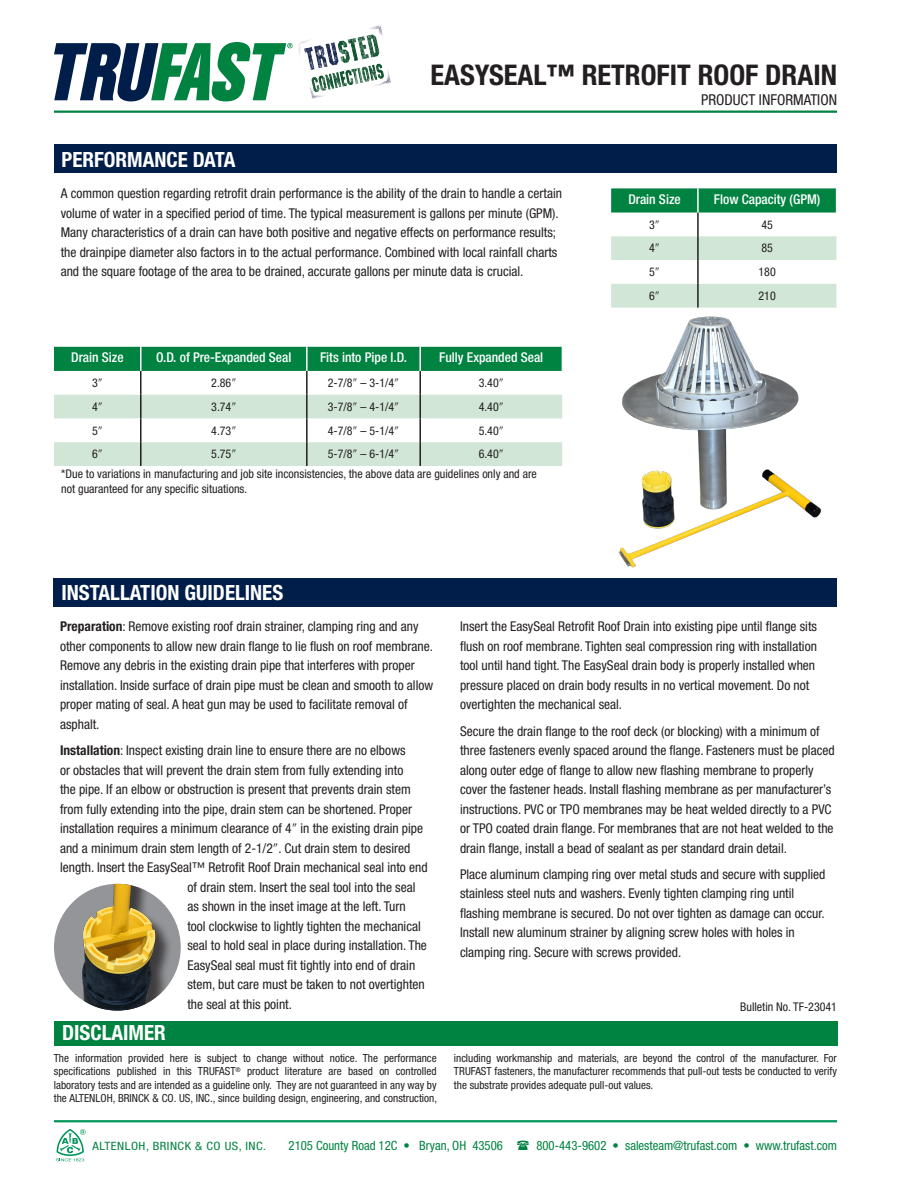
<style>
.page{position:relative;width:918px;height:1188px;background:#fff}
.page>*{position:absolute;margin:0;border:0;box-sizing:border-box;transform-origin:0 0}
.t1{font:700 condensed 28.5px "Helvetica Neue LT Pro";color:#231f20}
.t2{font:700 condensed 21px "Helvetica Neue LT Pro";color:#fff}
.t3{font:condensed 15px "Helvetica Neue LT Pro";color:#231f20}
.t4{font:condensed 13.5px/19.5px "Helvetica Neue LT Pro";color:#231f20}
.t5{font:500 condensed 13.5px "Helvetica Neue LT Pro";color:#fff}
.t6{font:condensed 12.75px "Helvetica Neue LT Pro";color:#008240}
.t7{font:condensed 12px/15px "Helvetica Neue LT Pro";color:#231f20}
.t8{font:condensed 11.55px "Helvetica Neue LT Pro";letter-spacing:.04em;color:#008240;scale:1.11 1}
.t9{font:condensed 11.1px/13.5px "Helvetica Neue LT Pro";color:#231f20;text-align:justify}
.s1{font-weight:700}
</style>
<div class="page">
<svg style="left:54px;top:42px;width:239px;height:59px"></svg>
<hr style="left:54px;top:111px;width:783px;height:2px;background:#008240">
<img style="left:298px;top:25px;width:93px;height:74px">
<hr style="left:54px;top:1120px;width:783px;height:2px;background:#009559">
<svg style="left:56px;top:1129px;width:30px;height:32px"></svg>
<div style="left:54px;top:145px;width:783px;height:28px;background:#001e49"></div>
<div style="left:55px;top:1021px;width:783px;height:25px;background:#008240"></div>
<div style="left:54px;top:578px;width:783px;height:29px;background:#001e49"></div>
<hr style="left:140px;top:371px;width:2px;height:24px;background:#231f20">
<hr style="left:306px;top:371px;width:2px;height:24px;background:#231f20">
<hr style="left:419px;top:371px;width:2px;height:24px;background:#231f20">
<div style="left:54px;top:347px;width:509px;height:24px;background:#008240"></div>
<hr style="left:697px;top:213px;width:2px;height:23px;background:#231f20">
<svg style="left:611px;top:188px;width:226px;height:25px;background:#0b8748"></svg>
<div style="left:54px;top:884px;width:127px;height:127px;background:#939598;border-radius:50%"></div>
<div style="left:84px;top:884px;width:89px;height:127px;background:#231f20;opacity:.75"></div>
<img style="left:76px;top:884px;width:83px;height:127px">
<img style="left:618px;top:316px;width:204px;height:252px">
<svg style="left:54px;top:395px;width:508px;height:71px"></svg>
<svg style="left:611px;top:236px;width:225px;height:72px"></svg>
<p class="t2" style="left:62px;top:146px;width:175px">PERFORMANCE DATA</p>
<p class="t1" style="left:430px;top:57px;width:408px">EASYSEAL™ RETROFIT ROOF DRAIN</p>
<p class="t3" style="left:701px;top:91px;width:137px">PRODUCT INFORMATION</p>
<p class="t4" style="left:61px;top:183px;width:503px">A common question regarding retrofit drain performance is the ability of the drain to handle a certain volume of water in a specified period of time. The typical measurement is gallons per minute (GPM).<br>Many characteristics of a drain can have both positive and negative effects on performance results; the drainpipe diameter also factors in to the actual performance. Combined with local rainfall charts and the square footage of the area to be drained, accurate gallons per minute data is crucial.</p>
<p class="t5" style="left:71px;top:350px;width:54px">Drain Size</p>
<p class="t5" style="left:156px;top:350px;width:137px">O.D. of Pre-Expanded Seal</p>
<p class="t5" style="left:320px;top:350px;width:88px">Fits into Pipe I.D.</p>
<p class="t5" style="left:439px;top:350px;width:106px">Fully Expanded Seal</p>
<p class="t7" style="left:92px;top:375px;width:7px">3</p>
<p class="t7" style="left:211px;top:375px;width:22px">2.86</p>
<p class="t7" style="left:328px;top:375px;width:68px">2-7/8 – 3-1/4</p>
<p class="t7" style="left:479px;top:375px;width:22px">3.40</p>
<p class="t7" style="left:92px;top:399px;width:7px">4</p>
<p class="t7" style="left:211px;top:399px;width:22px">3.74</p>
<p class="t7" style="left:328px;top:399px;width:68px">3-7/8 – 4-1/4</p>
<p class="t7" style="left:479px;top:399px;width:22px">4.40</p>
<p class="t7" style="left:92px;top:423px;width:7px">5</p>
<p class="t7" style="left:211px;top:423px;width:22px">4.73</p>
<p class="t7" style="left:328px;top:423px;width:68px">4-7/8 – 5-1/4</p>
<p class="t7" style="left:479px;top:423px;width:22px">5.40</p>
<p class="t7" style="left:92px;top:447px;width:7px">6</p>
<p class="t7" style="left:211px;top:447px;width:22px">5.75</p>
<p class="t7" style="left:328px;top:447px;width:68px">5-7/8 – 6-1/4</p>
<p class="t7" style="left:479px;top:447px;width:22px">6.40</p>
<p class="t7" style="left:61px;top:467px;width:477px">*Due to variations in manufacturing and job site inconsistencies, the above data are guidelines only and are not guaranteed for any specific situations.</p>
<p class="t5" style="left:628px;top:191px;width:54px">Drain Size</p>
<p class="t5" style="left:714px;top:191px;width:108px">Flow Capacity (GPM)</p>
<p class="t7" style="left:649px;top:217px;width:7px">3</p>
<p class="t7" style="left:761px;top:217px;width:13px">45</p>
<p class="t7" style="left:649px;top:241px;width:7px">4</p>
<p class="t7" style="left:761px;top:241px;width:13px">85</p>
<p class="t7" style="left:649px;top:264px;width:7px">5</p>
<p class="t7" style="left:759px;top:264px;width:19px">180</p>
<p class="t7" style="left:649px;top:288px;width:7px">6</p>
<p class="t7" style="left:759px;top:288px;width:19px">210</p>
<p class="t2" style="left:61px;top:580px;width:223px">INSTALLATION GUIDELINES</p>
<p class="t4" style="left:60px;top:617px;width:375px"><span class="s1">Preparation</span>: Remove existing roof drain strainer, clamping ring and any other components to allow new drain flange to lie flush on roof membrane.<br>Remove any debris in the existing drain pipe that interferes with proper installation. Inside surface of drain pipe must be clean and smooth to allow proper mating of seal. A heat gun may be used to facilitate removal of asphalt.</p>
<p class="t4" style="left:60px;top:741px;width:347px"><span class="s1">Installation</span>: Inspect existing drain line to ensure there are no elbows</p>
<p class="t4" style="left:60px;top:760px;width:345px">or obstacles that will prevent the drain stem from fully extending into</p>
<p class="t4" style="left:60px;top:780px;width:352px">the pipe. If an elbow or obstruction is present that prevents drain stem</p>
<p class="t4" style="left:60px;top:799px;width:353px">from fully extending into the pipe, drain stem can be shortened. Proper</p>
<p class="t4" style="left:60px;top:819px;width:365px">installation requires a minimum clearance of 4 in the existing drain pipe</p>
<p class="t4" style="left:60px;top:838px;width:352px">and a minimum drain stem length of 2-1/2 . Cut drain stem to desired</p>
<p class="t4" style="left:60px;top:858px;width:369px">length. Insert the EasySeal™ Retrofit Roof Drain mechanical seal into end</p>
<p class="t4" style="left:187px;top:877px;width:230px">of drain stem. Insert the seal tool into the seal</p>
<p class="t4" style="left:187px;top:897px;width:220px">as shown in the inset image at the left. Turn</p>
<p class="t4" style="left:187px;top:916px;width:235px">tool clockwise to lightly tighten the mechanical</p>
<p class="t4" style="left:187px;top:936px;width:241px">seal to hold seal in place during installation. The</p>
<p class="t4" style="left:187px;top:955px;width:229px">EasySeal seal must fit tightly into end of drain</p>
<p class="t4" style="left:187px;top:975px;width:239px">stem, but care must be taken to not overtighten</p>
<p class="t4" style="left:187px;top:994px;width:106px">the seal at this point.</p>
<p class="t2" style="left:62px;top:1020px;width:105px">DISCLAIMER</p>
<p class="t4" style="left:460px;top:617px;width:359px">Insert the EasySeal Retrofit Roof Drain into existing pipe until flange sits flush on roof membrane. Tighten seal compression ring with installation tool until hand tight. The EasySeal drain body is properly installed when pressure placed on drain body results in no vertical movement. Do not overtighten the mechanical seal.</p>
<p class="t4" style="left:460px;top:721px;width:376px">Secure the drain flange to the roof deck (or blocking) with a minimum of three fasteners evenly spaced around the flange. Fasteners must be placed along outer edge of flange to allow new flashing membrane to properly cover the fastener heads. Install flashing membrane as per manufacturer’s instructions. PVC or TPO membranes may be heat welded directly to a PVC or TPO coated drain flange. For membranes that are not heat welded to the drain flange, install a bead of sealant as per standard drain detail.</p>
<p class="t4" style="left:460px;top:864px;width:367px">Place aluminum clamping ring over metal studs and secure with supplied stainless steel nuts and washers. Evenly tighten clamping ring until flashing membrane is secured. Do not over tighten as damage can occur.<br>Install new aluminum strainer by aligning screw holes with holes in clamping ring. Secure with screws provided.</p>
<p class="t7" style="left:740px;top:999px;width:98px">Bulletin No. TF-23041</p>
<p class="t9" style="left:54px;top:1051px;width:385px">The information provided here is subject to change without notice. The performance specifications published in this TRUFAST<sup>®</sup> product literature are based on controlled laboratory tests and are intended as a guideline only. They are not guaranteed in any way by the ALTENLOH, BRINCK &amp; CO. US, INC., since building design, engineering, and construction,</p>
<p class="t9" style="left:454px;top:1051px;width:384px">including workmanship and materials, are beyond the control of the manufacturer. For TRUFAST fasteners, the manufacturer recommends that pull-out tests be conducted to verify the substrate provides adequate pull-out values.</p>
<p class="t8" style="left:93px;top:1139px;width:158px">ALTENLOH, BRINCK &amp; CO US, INC.</p>
<p class="t6" style="left:289px;top:1138px;width:216px">2105 County Road 12C • Bryan, OH 43506</p>
<p class="t6" style="left:536px;top:1138px;width:302px">800-443-9602 • salesteam@trufast.com • www.trufast.com</p>
</div>
